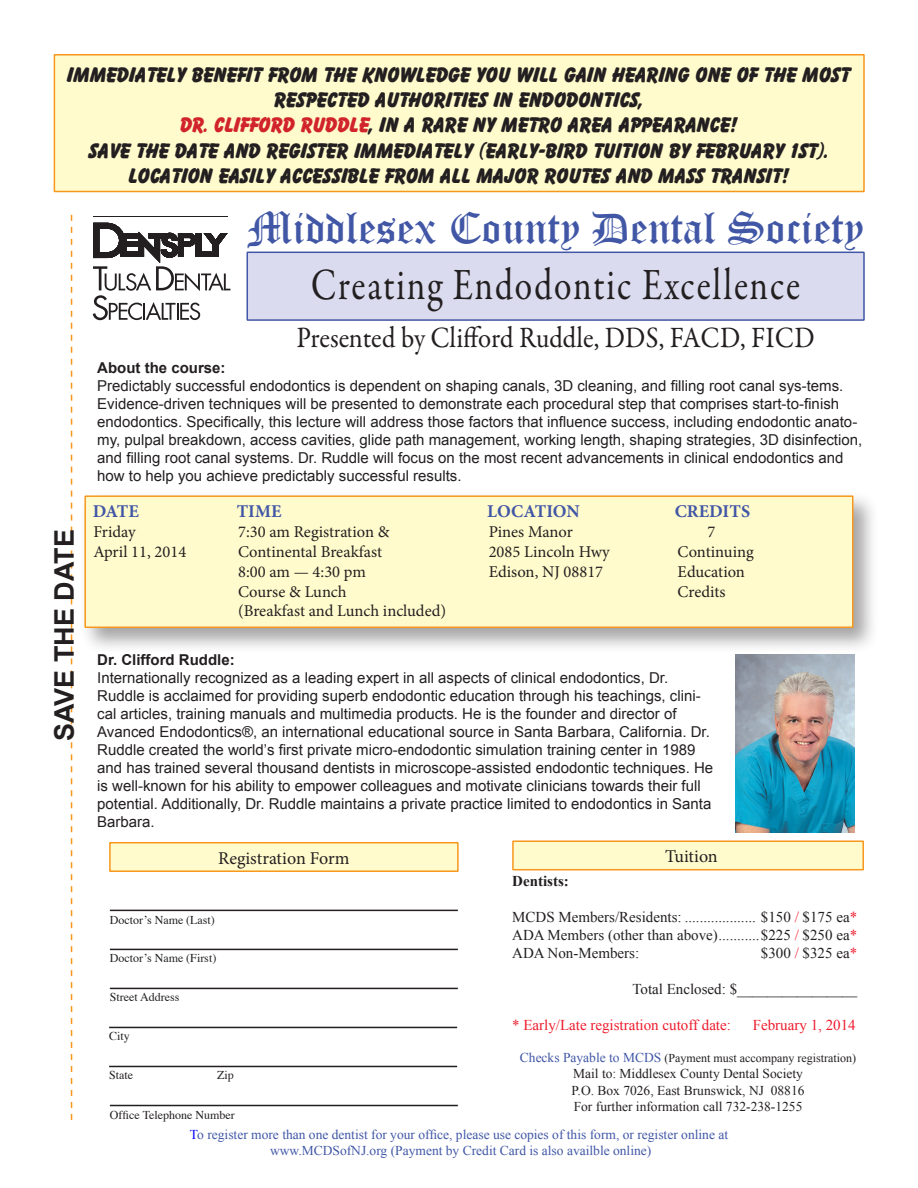
<style>
.page{position:relative;width:918px;height:1188px;background:#fff}
.page>*{position:absolute;margin:0;border:0;box-sizing:border-box;transform-origin:0 0}
.t1{font:45px "Garamond Premr Pro";letter-spacing:.05em;color:#231f20;scale:.8 1}
.t2{font:45px "Old English Text";color:#4157a6}
.t3{font:29.7px "Garamond Premr Pro";color:#231f20;scale:.91 1}
.t4{font:700 27px "Arial";color:#231f20}
.t5{font:21px/25.2px "Bazooka";color:#231f20;text-align:center}
.t6{font:18px "Minion Pro";color:#231f20}
.t7{font:700 18px "Minion Pro";color:#4157a6}
.t8{font:16.5px/19.8px "Minion Pro";color:#231f20}
.t9{font:15px/18px "Arial";color:#231f20}
.t10{font:15px "Times New Roman";color:#231f20}
.t11{font:15px "Times New Roman";color:#ee1b2c}
.t12{font:700 15px "Arial";color:#231f20}
.t13{font:700 15px "Times New Roman";color:#231f20}
.t14{font:13.5px "Times New Roman";color:#4157a6}
.t15{font:13.5px "Times New Roman";color:#231f20}
.t16{font:12px "Times";color:#231f20}
.t17{font:12px "Times New Roman";color:#231f20}
.s1{color:#d1232a}
.s2{color:#ee1b2c}
.s3{font-size:13.5px;color:#4157a6}
.s4{color:#00f}
</style>
<div class="page">
<svg style="left:71px;top:215px;width:1px;height:905px"></svg>
<svg style="left:93px;top:223px;width:137px;height:97px"></svg>
<hr style="left:93px;top:217px;width:135px;height:1px;background:#231f20">
<div style="left:247px;top:252px;width:617px;height:68px;background:#dadbee"></div>
<div style="left:247px;top:252px;width:618px;height:69px;border:2px solid #4157a6"></div>
<hr style="left:110px;top:910px;width:348px;height:1px;background:#231f20">
<hr style="left:110px;top:949px;width:348px;height:1px;background:#231f20">
<hr style="left:110px;top:988px;width:348px;height:1px;background:#231f20">
<hr style="left:109px;top:1027px;width:348px;height:1px;background:#231f20">
<hr style="left:110px;top:1105px;width:348px;height:1px;background:#231f20">
<div style="left:110px;top:843px;width:348px;height:28px;background:#fffbcc"></div>
<div style="left:109px;top:842px;width:350px;height:30px;border:2px solid #f7971d"></div>
<div style="left:513px;top:841px;width:350px;height:29px;background:#fffbcc"></div>
<div style="left:512px;top:840px;width:352px;height:30px;border:2px solid #f7971d"></div>
<div style="left:80px;top:491px;width:799px;height:163px;background:#231f20;opacity:.41"></div>
<div style="left:85px;top:496px;width:768px;height:131px;background:#fffbcc"></div>
<div style="left:84px;top:495px;width:770px;height:133px;border:2px solid #f7971d"></div>
<img style="left:735px;top:654px;width:119px;height:178px">
<hr style="left:109px;top:1066px;width:348px;height:1px;background:#231f20">
<div style="left:54px;top:55px;width:810px;height:136px;background:#fffbcc"></div>
<div style="left:54px;top:54px;width:811px;height:138px;border:2px solid #f7971d"></div>
<p class="t5" style="left:68px;top:63px;width:785px">IMMEDIATELY BENEFIT FROM THE KNOWLEDGE YOU WILL GAIN HEARING ONE OF THE MOST<br>RESPECTED AUTHORITIES IN ENDODONTICS,<br><span class="s1">DR. CLIFFORD RUDDLE</span>, IN A RARE NY METRO AREA APPEARANCE!</p>
<p class="t5" style="left:89px;top:138px;width:741px">SAVE THE DATE AND REGISTER IMMEDIATELY (EARLY-BIRD TUITION BY FEBRUARY 1ST).</p>
<p class="t5" style="left:129px;top:164px;width:662px">LOCATION EASILY ACCESSIBLE FROM ALL MAJOR ROUTES AND MASS TRANSIT!</p>
<p class="t2" style="left:247px;top:199px;width:618px">Middlesex County Dental Society</p>
<p class="t1" style="left:311px;top:258px;width:613px">Creating Endodontic Excellence</p>
<p class="t3" style="left:296px;top:320px;width:571px">Presented by Clifford Ruddle, DDS, FACD, FICD</p>
<p class="t4" style="left:46px;top:741px;width:214px;rotate:-90deg">SAVE THE DATE</p>
<p class="t12" style="left:97px;top:357px;width:130px">About the course:</p>
<p class="t9" style="left:97px;top:377px;width:767px">Predictably successful endodontics is dependent on shaping canals, 3D cleaning, and filling root canal sys-tems.<br>Evidence-driven techniques will be presented to demonstrate each procedural step that comprises start-to-finish endodontics. Specifically, this lecture will address those factors that influence success, including endodontic anato&shy;my, pulpal breakdown, access cavities, glide path management, working length, shaping strategies, 3D disinfection, and filling root canal systems. Dr. Ruddle will focus on the most recent advancements in clinical endodontics and how to help you achieve predictably successful results.</p>
<p class="t7" style="left:93px;top:498px;width:48px">DATE</p>
<p class="t7" style="left:237px;top:498px;width:46px">TIME</p>
<p class="t7" style="left:487px;top:498px;width:94px">LOCATION</p>
<p class="t7" style="left:675px;top:498px;width:77px">CREDITS</p>
<p class="t8" style="left:93px;top:522px;width:44px">Friday</p>
<p class="t8" style="left:93px;top:542px;width:94px">April 11, 2014</p>
<p class="t8" style="left:238px;top:522px;width:153px">7:30 am Registration &amp;<br>Continental Breakfast</p>
<p class="t8" style="left:238px;top:562px;width:129px">8:00 am — 4:30 pm<br>Course &amp; Lunch</p>
<p class="t8" style="left:238px;top:601px;width:210px">(Breakfast and Lunch included)</p>
<p class="t8" style="left:489px;top:522px;width:86px">Pines Manor</p>
<p class="t8" style="left:489px;top:542px;width:123px">2085 Lincoln Hwy</p>
<p class="t8" style="left:489px;top:562px;width:116px">Edison, NJ 08817</p>
<p class="t8" style="left:708px;top:522px;width:9px">7</p>
<p class="t8" style="left:678px;top:542px;width:78px">Continuing</p>
<p class="t8" style="left:678px;top:562px;width:69px">Education<br>Credits</p>
<p class="t12" style="left:97px;top:650px;width:139px">Dr. Clifford Ruddle:</p>
<p class="t9" style="left:97px;top:669px;width:618px">Internationally recognized as a leading expert in all aspects of clinical endodontics, Dr.<br>Ruddle is acclaimed for providing superb endodontic education through his teachings, clini&shy;cal articles, training manuals and multimedia products. He is the founder and director of Avanced Endodontics®, an international educational source in Santa Barbara, California. Dr.<br>Ruddle created the world’s first private micro-endodontic simulation training center in 1989 and has trained several thousand dentists in microscope-assisted endodontic techniques. He is well-known for his ability to empower colleagues and motivate clinicians towards their full potential. Additionally, Dr. Ruddle maintains a private practice limited to endodontics in Santa Barbara.</p>
<p class="t6" style="left:218px;top:846px;width:133px">Registration Form</p>
<p class="t6" style="left:665px;top:844px;width:54px">Tuition</p>
<p class="t13" style="left:512px;top:870px;width:58px">Dentists:</p>
<p class="t10" style="left:512px;top:907px;width:347px">MCDS Members/Residents: ................... $150 <span class="s2">/</span> $175 ea<span class="s2">*</span></p>
<p class="t10" style="left:512px;top:925px;width:347px">ADA Members (other than above)...........$225 <span class="s2">/</span> $250 ea<span class="s2">*</span></p>
<p class="t10" style="left:512px;top:943px;width:129px">ADA Non-Members:</p>
<p class="t10" style="left:761px;top:943px;width:98px">$300 <span class="s2">/</span> $325 ea<span class="s2">*</span></p>
<p class="t10" style="left:632px;top:979px;width:226px">Total Enclosed: $________________</p>
<p class="t11" style="left:512px;top:1015px;width:220px">* Early/Late registration cutoff date:</p>
<p class="t11" style="left:753px;top:1015px;width:104px">February 1, 2014</p>
<p class="t17" style="left:520px;top:1050px;width:338px"><span class="s3">Checks Payable to MCDS</span> (Payment must accompany registration)</p>
<p class="t15" style="left:573px;top:1065px;width:231px">Mail to: Middlesex County Dental Society</p>
<p class="t15" style="left:572px;top:1081px;width:234px">P.O. Box 7026, East Brunswick, NJ 08816</p>
<p class="t15" style="left:574px;top:1097px;width:230px">For further information call 732-238-1255</p>
<p class="t16" style="left:110px;top:908px;width:107px">Doctor’s Name (Last)</p>
<p class="t16" style="left:110px;top:947px;width:108px">Doctor’s Name (First)</p>
<p class="t16" style="left:110px;top:986px;width:71px">Street Address</p>
<p class="t16" style="left:109px;top:1025px;width:22px">City</p>
<p class="t16" style="left:109px;top:1064px;width:25px">State</p>
<p class="t16" style="left:217px;top:1064px;width:18px">Zip</p>
<p class="t16" style="left:110px;top:1104px;width:126px">Office Telephone Number</p>
<p class="t14" style="left:190px;top:1125px;width:540px"><span class="s4">T</span>o register more than one dentist for your office, please use copies of this form, or register online at</p>
<p class="t14" style="left:270px;top:1141px;width:383px">www.MCDSofNJ.org (Payment by Credit Card is also availble online)</p>
</div>
